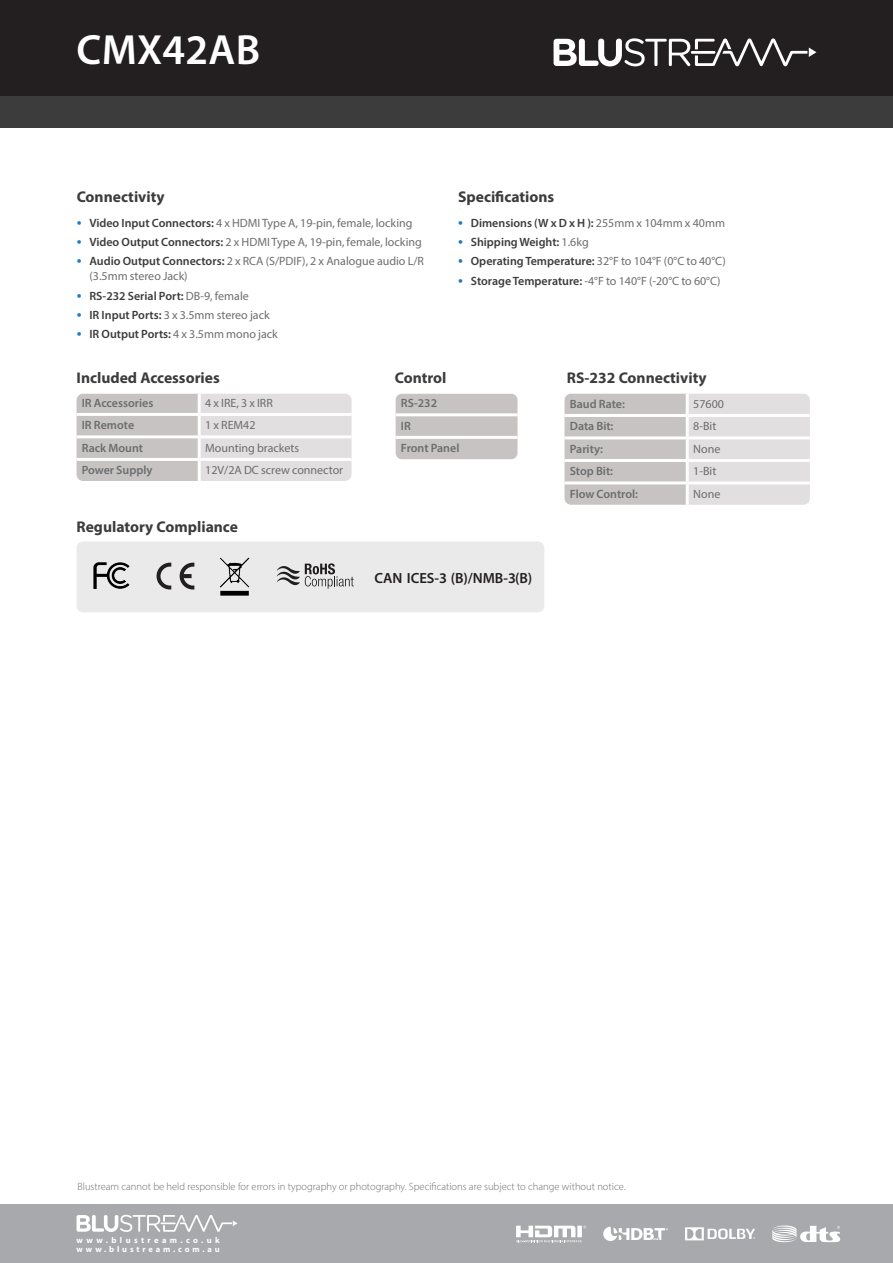
<style>
.page{position:relative;width:893px;height:1263px;background:#fff}
.page>*{position:absolute;margin:0;border:0;box-sizing:border-box;transform-origin:0 0}
.t1{font:600 42.45px "Myriad Pro";letter-spacing:.005em;color:#fff}
.t2{font:700 15.6px "Myriad Pro";color:#3b3c3b}
.t3{font:600 14.7px "Myriad Pro";color:#231f20}
.t4{font:12px/15px "Myriad Pro";color:#6c6d70}
.t5{font:600 12px/22.5px "Myriad Pro";color:#6c6d70}
.t6{font:600 12px "Myriad Pro";color:#3b3c3b}
.t7{font:300 10.5px "Myriad Pro";color:#6c6d70}
.t8{font:700 8.55px "Myriad Pro";letter-spacing:.4em;color:#fff}
.t9{font:700 8.4px "Myriad Pro";letter-spacing:.34em;color:#fff}
.s1{font-weight:600;font-size:15.6px;color:#247abf}
.s2{font-weight:600;color:#3b3c3b}
.s3{font-size:15.6px;color:#247abf}
.s4{font-weight:400;color:#6c6d70}
</style>
<div class="page">
<div style="left:0;top:0;width:893px;height:96px;background:#231f20"></div>
<div style="left:77px;top:541px;width:467px;height:71px;background:#ebeaea;border-radius:6px"></div>
<svg style="left:157px;top:563px;width:14px;height:26px"></svg>
<svg style="left:180px;top:563px;width:14px;height:26px"></svg>
<img style="left:93px;top:562px;width:37px;height:27px">
<img style="left:219px;top:557px;width:31px;height:39px">
<svg style="left:277px;top:563px;width:77px;height:26px"></svg>
<svg style="left:554px;top:38px;width:262px;height:29px"></svg>
<svg style="left:565px;top:394px;width:245px;height:111px;background:#d4d1d1"></svg>
<hr style="left:686px;top:394px;width:3px;height:20px;background:#fff">
<hr style="left:565px;top:414px;width:122px;height:3px;background:#fff">
<hr style="left:687px;top:414px;width:123px;height:3px;background:#fff">
<hr style="left:686px;top:417px;width:3px;height:19px;background:#fff">
<hr style="left:565px;top:436px;width:122px;height:3px;background:#fff">
<hr style="left:687px;top:436px;width:123px;height:3px;background:#fff">
<hr style="left:686px;top:439px;width:3px;height:20px;background:#fff">
<hr style="left:565px;top:459px;width:122px;height:3px;background:#fff">
<hr style="left:687px;top:459px;width:123px;height:3px;background:#fff">
<hr style="left:686px;top:462px;width:3px;height:19px;background:#fff">
<hr style="left:565px;top:481px;width:122px;height:3px;background:#fff">
<hr style="left:687px;top:481px;width:123px;height:3px;background:#fff">
<hr style="left:686px;top:484px;width:3px;height:21px;background:#fff">
<div style="left:396px;top:395px;width:121px;height:64px;background:#c6c3c2"></div>
<hr style="left:396px;top:413px;width:121px;height:3px;background:#fff">
<hr style="left:396px;top:436px;width:121px;height:3px;background:#fff">
<svg style="left:77px;top:395px;width:274px;height:86px;background:#d5d2d2"></svg>
<hr style="left:198px;top:394px;width:3px;height:19px;background:#fff">
<hr style="left:77px;top:413px;width:122px;height:3px;background:#fff">
<hr style="left:199px;top:413px;width:152px;height:3px;background:#fff">
<hr style="left:198px;top:416px;width:3px;height:19px;background:#fff">
<hr style="left:77px;top:435px;width:122px;height:3px;background:#fff">
<hr style="left:199px;top:435px;width:152px;height:3px;background:#fff">
<hr style="left:198px;top:438px;width:3px;height:20px;background:#fff">
<hr style="left:77px;top:458px;width:122px;height:3px;background:#fff">
<hr style="left:199px;top:458px;width:152px;height:3px;background:#fff">
<hr style="left:198px;top:461px;width:3px;height:20px;background:#fff">
<div style="left:0;top:1205px;width:893px;height:58px;background:#a8a9ad"></div>
<svg style="left:77px;top:1214px;width:160px;height:18px"></svg>
<svg style="left:603px;top:1227px;width:65px;height:14px"></svg>
<svg style="left:516px;top:1225px;width:70px;height:17px"></svg>
<svg style="left:685px;top:1227px;width:70px;height:13px"></svg>
<svg style="left:772px;top:1225px;width:68px;height:17px"></svg>
<div style="left:0;top:96px;width:893px;height:31px;background:#3b3c3b"></div>
<h1 class="t1" style="left:77px;top:23px;width:185px">CMX42AB</h1>
<h2 class="t2" style="left:77px;top:187px;width:89px">Connectivity</h2>
<p class="t4" style="left:77px;top:215px;width:337px"><span class="s1">•</span> <span class="s2">Video Input Connectors:</span> 4 x HDMI Type A, 19-pin, female, locking</p>
<p class="t4" style="left:77px;top:234px;width:347px"><span class="s1">•</span> <span class="s2">Video Output Connectors:</span> 2 x HDMI Type A, 19-pin, female, locking</p>
<p class="t4" style="left:89px;top:254px;width:336px;text-indent:-13px"><span class="s1">•</span> <span class="s2">Audio Output Connectors:</span> 2 x RCA (S/PDIF), 2 x Analogue audio L/R (3.5mm stereo Jack)</p>
<p class="t6" style="left:77px;top:288px;width:174px"><span class="s3">•</span> RS-232 Serial Port: <span class="s4">DB-9, female</span></p>
<p class="t4" style="left:77px;top:307px;width:195px"><span class="s1">•</span> <span class="s2">IR Input Ports:</span> 3 x 3.5mm stereo jack</p>
<p class="t4" style="left:77px;top:326px;width:203px"><span class="s1">•</span> <span class="s2">IR Output Ports:</span> 4 x 3.5mm mono jack</p>
<h2 class="t2" style="left:458px;top:187px;width:98px">Specifications</h2>
<p class="t6" style="left:458px;top:215px;width:268px"><span class="s3">•</span> Dimensions (W x D x H ): <span class="s4">255mm x 104mm x 40mm</span></p>
<p class="t6" style="left:458px;top:235px;width:132px"><span class="s3">•</span> Shipping Weight: <span class="s4">1.6kg</span></p>
<p class="t4" style="left:458px;top:254px;width:269px"><span class="s1">•</span> <span class="s2">Operating Temperature:</span> 32°F to 104°F (0°C to 40°C)</p>
<p class="t4" style="left:458px;top:273px;width:264px"><span class="s1">•</span> <span class="s2">Storage Temperature:</span> -4°F to 140°F (-20°C to 60°C)</p>
<h2 class="t2" style="left:77px;top:368px;width:145px">Included Accessories</h2>
<h2 class="t2" style="left:395px;top:368px;width:53px">Control</h2>
<h2 class="t2" style="left:567px;top:368px;width:141px">RS-232 Connectivity</h2>
<p class="t5" style="left:570px;top:392px;width:57px">Baud Rate:</p>
<p class="t4" style="left:693px;top:396px;width:32px">57600</p>
<p class="t5" style="left:570px;top:415px;width:45px">Data Bit:</p>
<p class="t4" style="left:693px;top:419px;width:25px">8-Bit</p>
<p class="t5" style="left:570px;top:437px;width:35px">Parity:</p>
<p class="t4" style="left:693px;top:441px;width:29px">None</p>
<p class="t5" style="left:570px;top:460px;width:45px">Stop Bit:</p>
<p class="t4" style="left:693px;top:464px;width:25px">1-Bit</p>
<p class="t5" style="left:570px;top:482px;width:70px">Flow Control:</p>
<p class="t4" style="left:693px;top:486px;width:29px">None</p>
<p class="t5" style="left:82px;top:391px;width:73px">IR Accessories</p>
<p class="t4" style="left:205px;top:395px;width:69px">4 x IRE, 3 x IRR</p>
<p class="t5" style="left:82px;top:414px;width:54px">IR Remote</p>
<p class="t4" style="left:205px;top:418px;width:52px">1 x REM42</p>
<p class="t5" style="left:82px;top:436px;width:63px">Rack Mount</p>
<p class="t4" style="left:205px;top:440px;width:96px">Mounting brackets</p>
<p class="t5" style="left:82px;top:459px;width:72px">Power Supply</p>
<p class="t4" style="left:205px;top:463px;width:139px">12V/2A DC screw connector</p>
<p class="t5" style="left:401px;top:392px;width:60px">RS-232<br>IR<br>Front Panel</p>
<h2 class="t2" style="left:77px;top:516px;width:163px">Regulatory Compliance</h2>
<p class="t3" style="left:375px;top:569px;width:159px">CAN ICES-3 (B)/NMB-3(B)</p>
<p class="t7" style="left:78px;top:1180px;width:549px">Blustream cannot be held responsible for errors in typography or photography. Specifications are subject to change without notice.</p>
<p class="t8" style="left:77px;top:1234px;width:145px">www.blustream.co.uk</p>
<p class="t9" style="left:77px;top:1244px;width:145px">www.blustream.com.au</p>
</div>
